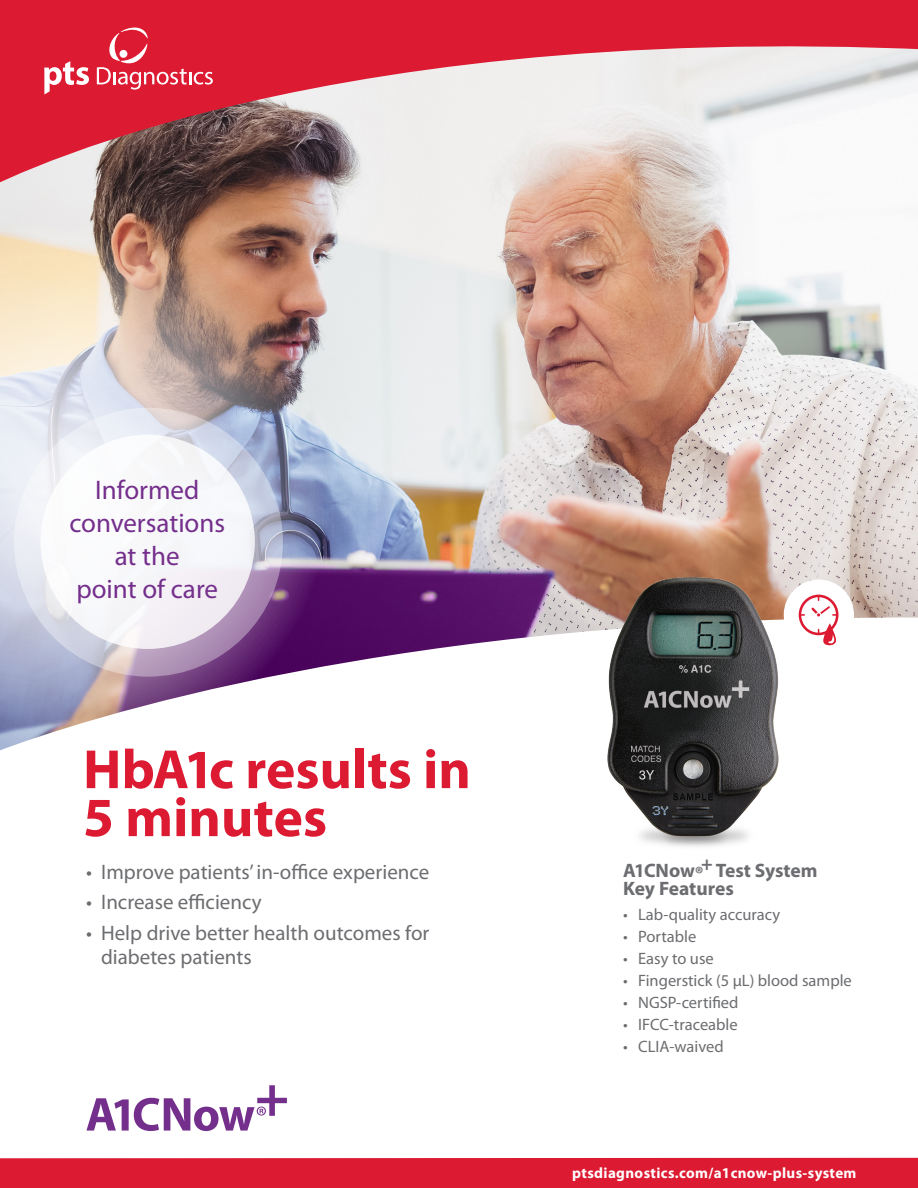
<style>
.page{position:relative;width:918px;height:1188px;background:#fff}
.page>*{position:absolute;margin:0;border:0;box-sizing:border-box;transform-origin:0 0}
.t1{font:700 55.65px/48px "Myriad Pro";color:#dc1a32}
.t2{font:27px/33px "Myriad Pro";color:#742f8c;text-align:center}
.t3{font:21px/24px "Myriad Pro";color:#6c6d70}
.t4{font:700 19.5px/18px "Myriad Pro";letter-spacing:-.005em;color:#6c6d70}
.t5{font:16.5px "Myriad Pro";color:#6c6d70}
.t6{font:700 15px "Myriad Pro";letter-spacing:.025em;color:#fff}
</style>
<div class="page">
<div style="left:0;top:1158px;width:918px;height:30px;background:#dc1a32"></div>
<img style="left:0;top:194px;width:918px;height:472px">
<svg style="left:0;top:0;width:918px;height:194px"></svg>
<svg style="left:44px;top:23px;width:172px;height:71px;background:#e0364b"></svg>
<div style="left:120px;top:50px;width:7px;height:8px;background:#fff;border-radius:50%"></div>
<img style="left:0;top:220px;width:330px;height:531px">
<svg style="left:14px;top:408px;width:269px;height:269px;background:#cfc9da"></svg>
<div style="left:41px;top:435px;width:214px;height:214px;background:#f7f8fa;border-radius:50%"></div>
<img style="left:584px;top:569px;width:216px;height:278px">
<svg style="left:86px;top:1085px;width:201px;height:46px"></svg>
<div style="left:784px;top:580px;width:70px;height:70px;background:#fff;border-radius:50%"></div>
<svg style="left:799px;top:595px;width:40px;height:50px"></svg>
<p class="t2" style="left:69px;top:473px;width:157px">Informed conversations at the<br>point of care</p>
<p class="t1" style="left:83px;top:744px;width:389px">HbA1c results in<br>5 minutes</p>
<p class="t3" style="left:86px;top:859px;width:345px">• Improve patients’ in-office experience</p>
<p class="t3" style="left:86px;top:890px;width:177px">• Increase efficiency</p>
<p class="t3" style="left:101px;top:920px;width:330px;text-indent:-15px">• Help drive better health outcomes for diabetes patients</p>
<p class="t4" style="left:623px;top:861px;width:196px">A1CNow®+ Test System<br>Key Features</p>
<p class="t5" style="left:623px;top:904px;width:159px">• Lab-quality accuracy</p>
<p class="t5" style="left:623px;top:926px;width:75px">• Portable</p>
<p class="t5" style="left:623px;top:949px;width:92px">• Easy to use</p>
<p class="t5" style="left:623px;top:971px;width:230px">• Fingerstick (5 μL) blood sample</p>
<p class="t5" style="left:623px;top:993px;width:117px">• NGSP-certified</p>
<p class="t5" style="left:623px;top:1015px;width:116px">• IFCC-traceable</p>
<p class="t5" style="left:623px;top:1037px;width:102px">• CLIA-waived</p>
<p class="t6" style="left:572px;top:1163px;width:286px">ptsdiagnostics.com/a1cnow-plus-system</p>
</div>
